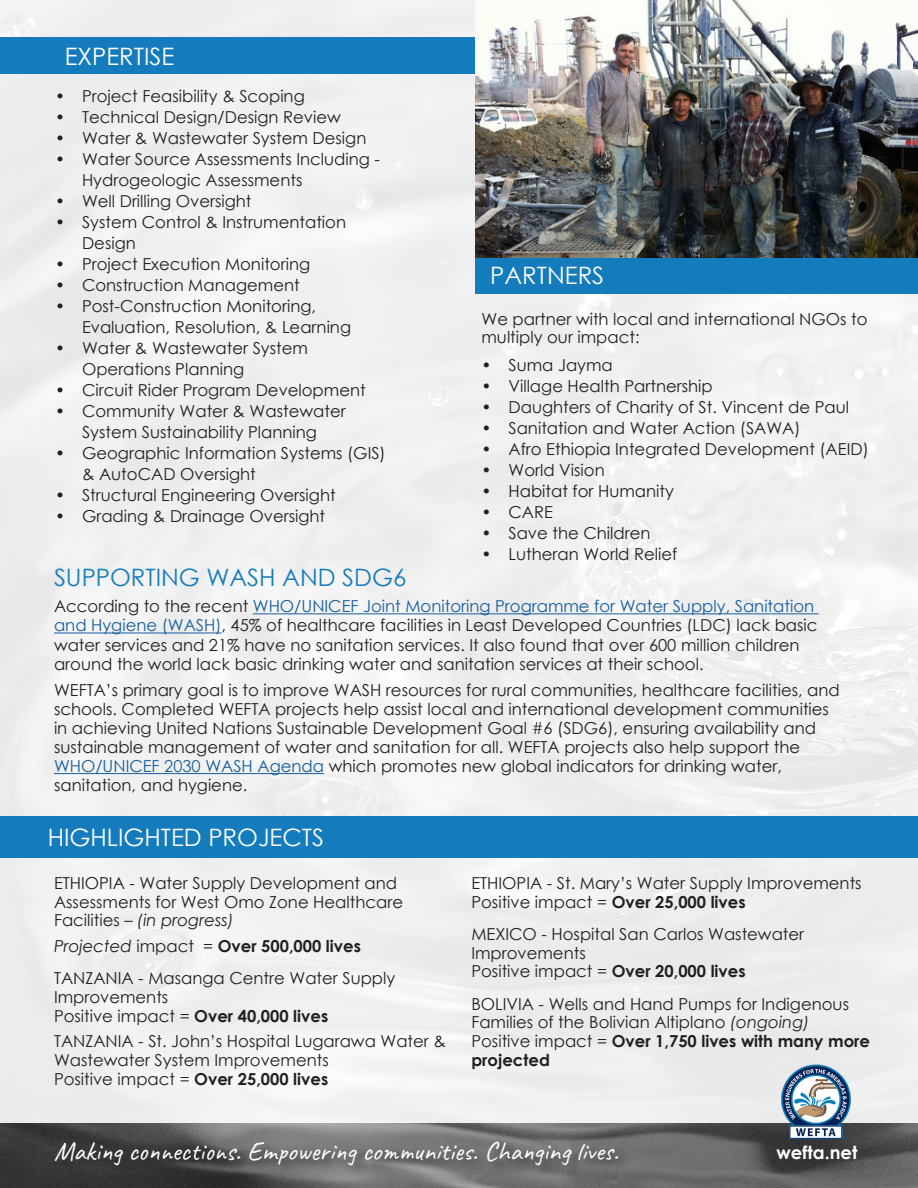
<style>
.page{position:relative;width:918px;height:1188px;background:#fff}
.page>*{position:absolute;margin:0;border:0;box-sizing:border-box;transform-origin:0 0}
.t1{font:27px "Caveat";color:#fff}
.t2{font:24px "Century Gothic";color:#fff}
.t3{font:24px "Century Gothic";color:#147cbd}
.t4{font:700 18px "Century Gothic";color:#fff}
.Main_text_boxes{font:16.5px/19.2px "Century Gothic";color:#231f20}
.Main_text_boxes-2{font:700 16.5px/18.8px "Century Gothic";color:#231f20}
.s1{color:#175d9e}
.s2{font-style:italic}
.s3{font-weight:400;font-style:italic}
.s4{font-weight:400}
.s5{font-weight:700}
</style>
<div class="page">
<img style="left:0;top:1123px;width:918px;height:65px">
<div style="left:0;top:0;width:918px;height:1123px;background:#f0f0f0"></div>
<img style="left:776px;top:1064px;width:78px;height:77px">
<div style="left:0;top:37px;width:582px;height:37px;background:#147cbd"></div>
<hr style="left:253px;top:613px;width:566px;height:1px;background:#175d9e">
<hr style="left:54px;top:632px;width:168px;height:1px;background:#175d9e">
<hr style="left:54px;top:773px;width:270px;height:1px;background:#175d9e">
<div style="left:476px;top:257px;width:442px;height:37px;background:#147cbd"></div>
<div style="left:0;top:816px;width:918px;height:42px;background:#147cbd"></div>
<img style="left:476px;top:0;width:442px;height:257px">
<div style="left:54px;top:1138px;width:578px;height:39px;background:#231f20;opacity:.75"></div>
<p class="t2" style="left:65px;top:40px;width:111px">EXPERTISE</p>
<p class="Main_text_boxes" style="left:55px;top:86px;width:251px">• Project Feasibility &amp; Scoping</p>
<p class="Main_text_boxes" style="left:55px;top:107px;width:287px">• Technical Design/Design Review</p>
<p class="Main_text_boxes" style="left:55px;top:128px;width:313px">• Water &amp; Wastewater System Design</p>
<p class="Main_text_boxes" style="left:82px;top:148px;width:299px;line-height:21px;text-indent:-27px">• Water Source Assessments Including -<br>Hydrogeologic Assessments</p>
<p class="Main_text_boxes" style="left:55px;top:191px;width:198px">• Well Drilling Oversight</p>
<p class="Main_text_boxes" style="left:82px;top:211px;width:266px;line-height:21px;text-indent:-27px">• System Control &amp; Instrumentation<br>Design</p>
<p class="Main_text_boxes" style="left:55px;top:254px;width:257px">• Project Execution Monitoring</p>
<p class="Main_text_boxes" style="left:55px;top:275px;width:246px">• Construction Management</p>
<p class="Main_text_boxes" style="left:82px;top:295px;width:271px;line-height:21px;text-indent:-27px">• Post-Construction Monitoring,<br>Evaluation, Resolution, &amp; Learning</p>
<p class="Main_text_boxes" style="left:82px;top:337px;width:227px;line-height:21px;text-indent:-27px">• Water &amp; Wastewater System<br>Operations Planning</p>
<p class="Main_text_boxes" style="left:55px;top:380px;width:312px">• Circuit Rider Program Development</p>
<p class="Main_text_boxes" style="left:55px;top:400px;width:292px;line-height:21px;text-align:center">• Community Water &amp; Wastewater<br>System Sustainability Planning</p>
<p class="Main_text_boxes" style="left:82px;top:442px;width:305px;line-height:21px;text-indent:-27px">• Geographic Information Systems (GIS) &amp; AutoCAD Oversight</p>
<p class="Main_text_boxes" style="left:55px;top:485px;width:282px">• Structural Engineering Oversight</p>
<p class="Main_text_boxes" style="left:55px;top:506px;width:272px">• Grading &amp; Drainage Oversight</p>
<p class="t2" style="left:490px;top:259px;width:115px">PARTNERS</p>
<p class="Main_text_boxes" style="left:482px;top:309px;width:388px;line-height:18.8px">We partner with local and international NGOs to multiply our impact:</p>
<p class="Main_text_boxes" style="left:482px;top:355px;width:133px">• Suma Jayma</p>
<p class="Main_text_boxes" style="left:482px;top:376px;width:233px">• Village Health Partnership</p>
<p class="Main_text_boxes" style="left:482px;top:397px;width:369px">• Daughters of Charity of St. Vincent de Paul</p>
<p class="Main_text_boxes" style="left:482px;top:418px;width:321px">• Sanitation and Water Action (SAWA)</p>
<p class="Main_text_boxes" style="left:482px;top:439px;width:389px">• Afro Ethiopia Integrated Development (AEID)</p>
<p class="Main_text_boxes" style="left:482px;top:460px;width:125px">• World Vision</p>
<p class="Main_text_boxes" style="left:482px;top:481px;width:194px">• Habitat for Humanity</p>
<p class="Main_text_boxes" style="left:482px;top:502px;width:73px">• CARE</p>
<p class="Main_text_boxes" style="left:482px;top:523px;width:171px">• Save the Children</p>
<p class="Main_text_boxes" style="left:482px;top:544px;width:197px">• Lutheran World Relief</p>
<p class="t3" style="left:54px;top:561px;width:354px">SUPPORTING WASH AND SDG6</p>
<p class="Main_text_boxes" style="left:54px;top:596px;width:765px">According to the recent <span class="s1">WHO/UNICEF Joint Monitoring Programme for Water Supply, Sanitation and Hygiene (WASH)</span>, 45% of healthcare facilities in Least Developed Countries (LDC) lack basic water services and 21% have no sanitation services. It also found that over 600 million children around the world lack basic drinking water and sanitation services at their school.</p>
<p class="Main_text_boxes" style="left:54px;top:680px;width:787px">WEFTA’s primary goal is to improve WASH resources for rural communities, healthcare facilities, and schools. Completed WEFTA projects help assist local and international development communities in achieving United Nations Sustainable Development Goal #6 (SDG6), ensuring availability and sustainable management of water and sanitation for all. WEFTA projects also help support the <span class="s1">WHO/UNICEF 2030 WASH Agenda</span> which promotes new global indicators for drinking water, sanitation, and hygiene.</p>
<p class="t2" style="left:48px;top:821px;width:278px">HIGHLIGHTED PROJECTS</p>
<p class="Main_text_boxes" style="left:54px;top:873px;width:351px;line-height:18.8px">ETHIOPIA - Water Supply Development and<br>Assessments for West Omo Zone Healthcare<br>Facilities – <span class="s2">(in progress)</span></p>
<p class="Main_text_boxes-2" style="left:54px;top:936px;width:308px"><span class="s3">Projected</span> <span class="s4">impact =</span> Over 500,000 lives</p>
<p class="Main_text_boxes" style="left:54px;top:969px;width:343px;line-height:18.8px">TANZANIA - Masanga Centre Water Supply<br>Improvements</p>
<p class="Main_text_boxes" style="left:54px;top:1006px;width:276px">Positive impact = <span class="s5">Over 40,000 lives</span></p>
<p class="Main_text_boxes" style="left:54px;top:1032px;width:393px;line-height:18.8px">TANZANIA - St. John’s Hospital Lugarawa Water &amp;<br>Wastewater System Improvements</p>
<p class="Main_text_boxes" style="left:54px;top:1069px;width:276px">Positive impact = <span class="s5">Over 25,000 lives</span></p>
<p class="Main_text_boxes" style="left:471px;top:873px;width:392px">ETHIOPIA - St. Mary’s Water Supply Improvements</p>
<p class="Main_text_boxes" style="left:471px;top:892px;width:276px">Positive impact = <span class="s5">Over 25,000 lives</span></p>
<p class="Main_text_boxes" style="left:471px;top:924px;width:334px;line-height:18.8px">MEXICO - Hospital San Carlos Wastewater<br>Improvements</p>
<p class="Main_text_boxes" style="left:471px;top:962px;width:276px">Positive impact = <span class="s5">Over 20,000 lives</span></p>
<p class="Main_text_boxes" style="left:471px;top:994px;width:379px;line-height:18.8px">BOLIVIA - Wells and Hand Pumps for Indigenous<br>Families of the Bolivian Altiplano <span class="s2">(ongoing)</span></p>
<p class="Main_text_boxes-2" style="left:471px;top:1031px;width:400px"><span class="s4">Positive impact =</span> Over 1,750 lives with many more projected</p>
<p class="t1" style="left:54px;top:1134px;width:566px">Making connections. Empowering communities. Changing lives.</p>
<p class="t4" style="left:777px;top:1139px;width:82px">wefta.net</p>
</div>
